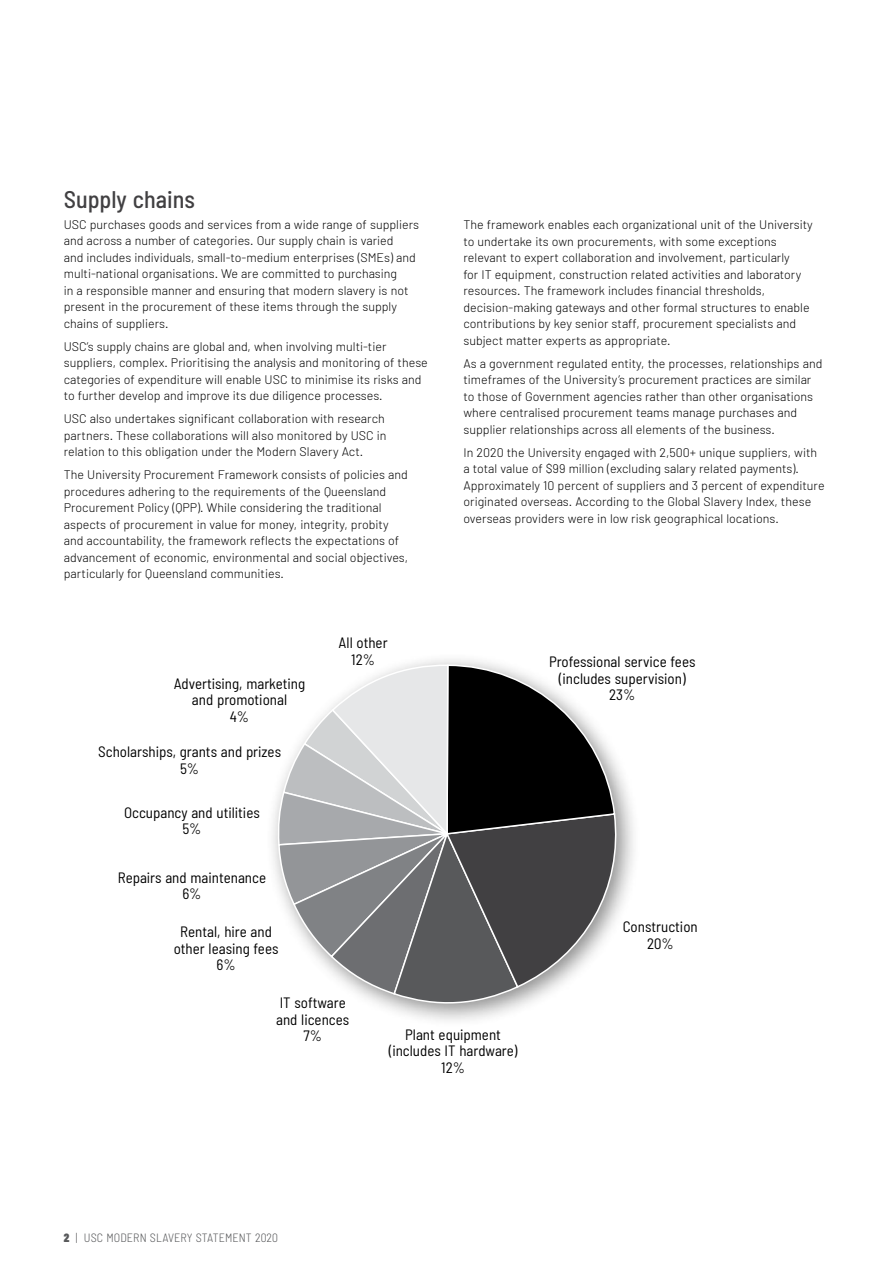
<style>
.page{position:relative;width:893px;height:1263px;background:#fff}
.page>*{position:absolute;margin:0;border:0;box-sizing:border-box;transform-origin:0 0}
.t1{font:500 semi-condensed 24px "Barlow";color:#414042}
.t2{font:semi-condensed 15px/16.5px "Barlow";color:#000;text-align:center}
.t3{font:300 12.45px/16.5px "Barlow";color:#000}
.t4{font:300 semi-condensed 12px "Barlow";letter-spacing:.01em;color:#58595b}
.s1{font-family:"Barlow Condensed";font-weight:900;font-stretch:normal}
</style>
<div class="page">
<div style="left:265px;top:652px;width:376px;height:376px;background:#000;opacity:.45"></div>
<svg style="left:277px;top:664px;width:346px;height:344px"></svg>
<h1 class="t1" style="left:64px;top:185px;width:133px">Supply chains</h1>
<p class="t3" style="left:64px;top:216px;width:357px">USC purchases goods and services from a wide range of suppliers and across a number of categories. Our supply chain is varied<br>and includes individuals, small-to-medium enterprises (SMEs) and multi-national organisations. We are committed to purchasing<br>in a responsible manner and ensuring that modern slavery is not present in the procurement of these items through the supply chains of suppliers.</p>
<p class="t3" style="left:64px;top:338px;width:366px">USC’s supply chains are global and, when involving multi-tier suppliers, complex. Prioritising the analysis and monitoring of these categories of expenditure will enable USC to minimise its risks and to further develop and improve its due diligence processes.</p>
<p class="t3" style="left:64px;top:410px;width:324px">USC also undertakes significant collaboration with research partners. These collaborations will also monitored by USC in relation to this obligation under the Modern Slavery Act.</p>
<p class="t3" style="left:64px;top:466px;width:346px">The University Procurement Framework consists of policies and procedures adhering to the requirements of the Queensland Procurement Policy (QPP). While considering the traditional aspects of procurement in value for money, integrity, probity and accountability, the framework reflects the expectations of advancement of economic, environmental and social objectives, particularly for Queensland communities.</p>
<p class="t3" style="left:463px;top:216px;width:351px">The framework enables each organizational unit of the University to undertake its own procurements, with some exceptions relevant to expert collaboration and involvement, particularly<br>for IT equipment, construction related activities and laboratory resources. The framework includes financial thresholds, decision-making gateways and other formal structures to enable contributions by key senior staff, procurement specialists and subject matter experts as appropriate.</p>
<p class="t3" style="left:463px;top:355px;width:360px">As a government regulated entity, the processes, relationships and timeframes of the University’s procurement practices are similar to those of Government agencies rather than other organisations where centralised procurement teams manage purchases and supplier relationships across all elements of the business.</p>
<p class="t3" style="left:463px;top:443px;width:363px">In 2020 the University engaged with 2,500+ unique suppliers, with a total value of $99 million (excluding salary related payments).<br>Approximately 10 percent of suppliers and 3 percent of expenditure originated overseas. According to the Global Slavery Index, these overseas providers were in low risk geographical locations.</p>
<p class="t2" style="left:339px;top:634px;width:51px">All other<br>12%</p>
<p class="t2" style="left:174px;top:675px;width:133px">Advertising, marketing and promotional<br>4%</p>
<p class="t2" style="left:98px;top:743px;width:184px">Scholarships, grants and prizes<br>5%</p>
<p class="t2" style="left:124px;top:803px;width:137px">Occupancy and utilities<br>5%</p>
<p class="t2" style="left:118px;top:869px;width:150px">Repairs and maintenance<br>6%</p>
<p class="t2" style="left:174px;top:923px;width:106px">Rental, hire and other leasing fees<br>6%</p>
<p class="t2" style="left:276px;top:994px;width:75px">IT software and licences<br>7%</p>
<p class="t2" style="left:389px;top:1026px;width:130px">Plant equipment (includes IT hardware)<br>12%</p>
<p class="t2" style="left:549px;top:653px;width:148px">Professional service fees (includes supervision)<br>23%</p>
<p class="t2" style="left:623px;top:918px;width:76px">Construction<br>20%</p>
<p class="t4" style="left:64px;top:1230px;width:216px"><span class="s1">2</span> | USC MODERN SLAVERY STATEMENT 2020</p>
</div>
